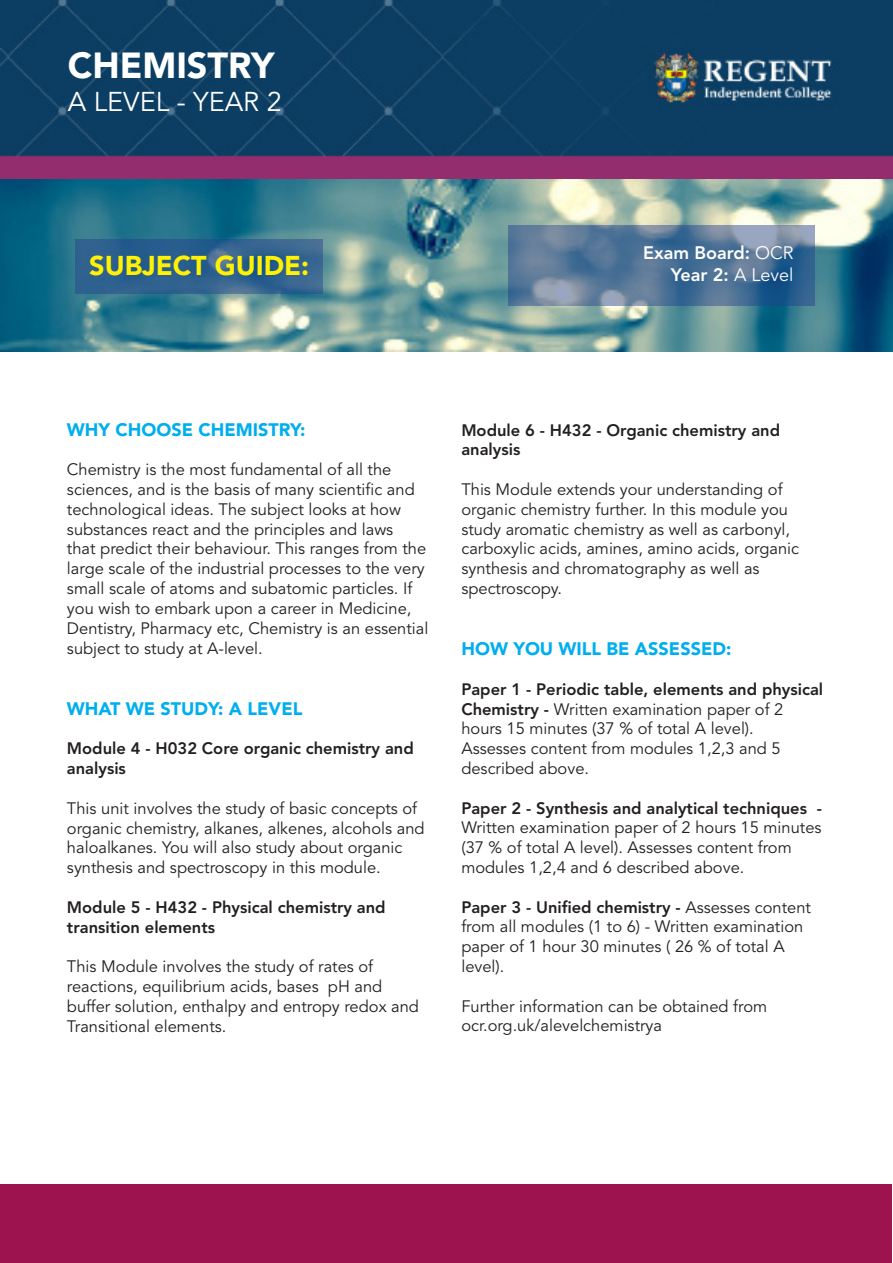
<style>
.page{position:relative;width:893px;height:1263px;background:#fff}
.page>*{position:absolute;margin:0;border:0;box-sizing:border-box;transform-origin:0 0}
.t1{font:900 36px "Avenir LT Std";color:#fff}
.t2{font:900 27px "Avenir LT Std";color:#fff101}
.t3{font:27px "Avenir LT Std";color:#fff}
.t4{font:900 18px "Avenir LT Std";color:#00aeef}
.t5{font:800 18px "Avenir LT Std";color:#fff}
.t6{font:16.5px/19.8px "Avenir LT Std";color:#231f20}
.t7{font:800 16.5px/19.8px "Avenir LT Std";color:#231f20}
.s1{font-weight:400}
.s2{font-weight:800}
</style>
<div class="page">
<img style="left:0;top:0;width:893px;height:180px">
<img style="left:0;top:180px;width:893px;height:171px">
<svg style="left:508px;top:225px;width:307px;height:81px;background:#577899"></svg>
<div style="left:1px;top:1184px;width:891px;height:79px;background:#9c1350"></div>
<svg style="left:75px;top:239px;width:247px;height:54px;background:#2f618e"></svg>
<p class="t1" style="left:68px;top:44px;width:208px">CHEMISTRY</p>
<p class="t3" style="left:68px;top:86px;width:216px">A LEVEL - YEAR 2</p>
<p class="t2" style="left:89px;top:250px;width:221px">SUBJECT GUIDE:</p>
<p class="t5" style="left:643px;top:242px;width:152px">Exam Board: <span class="s1">OCR</span></p>
<p class="t5" style="left:671px;top:264px;width:124px">Year 2: <span class="s1">A Level</span></p>
<p class="t4" style="left:67px;top:418px;width:240px">WHY CHOOSE CHEMISTRY:</p>
<p class="t6" style="left:67px;top:460px;width:363px">Chemistry is the most fundamental of all the sciences, and is the basis of many scientific and technological ideas. The subject looks at how substances react and the principles and laws<br>that predict their behaviour. This ranges from the large scale of the industrial processes to the very small scale of atoms and subatomic particles. If you wish to embark upon a career in Medicine, Dentistry, Pharmacy etc, Chemistry is an essential subject to study at A-level.</p>
<p class="t4" style="left:67px;top:697px;width:237px">WHAT WE STUDY: A LEVEL</p>
<p class="t7" style="left:67px;top:739px;width:348px">Module 4 - H032 Core organic chemistry and analysis</p>
<p class="t6" style="left:67px;top:799px;width:359px">This unit involves the study of basic concepts of organic chemistry, alkanes, alkenes, alcohols and haloalkanes. You will also study about organic synthesis and spectroscopy in this module.</p>
<p class="t7" style="left:67px;top:897px;width:320px">Module 5 - H432 - Physical chemistry and transition elements</p>
<p class="t6" style="left:67px;top:957px;width:354px">This Module involves the study of rates of reactions, equilibrium acids, bases pH and buffer solution, enthalpy and entropy redox and Transitional elements.</p>
<p class="t7" style="left:461px;top:420px;width:320px">Module 6 - H432 - Organic chemistry and analysis</p>
<p class="t6" style="left:461px;top:480px;width:339px">This Module extends your understanding of organic chemistry further. In this module you study aromatic chemistry as well as carbonyl, carboxylic acids, amines, amino acids, organic synthesis and chromatography as well as spectroscopy.</p>
<p class="t4" style="left:461px;top:638px;width:271px">HOW YOU WILL BE ASSESSED:</p>
<p class="t6" style="left:461px;top:680px;width:363px"><span class="s2">Paper 1 - Periodic table, elements and physical<br>Chemistry -</span> Written examination paper of 2 hours 15 minutes (37 % of total A level).</p>
<p class="t6" style="left:461px;top:739px;width:321px">Assesses content from modules 1,2,3 and 5 described above.</p>
<p class="t6" style="left:461px;top:798px;width:362px"><span class="s2">Paper 2 - Synthesis and analytical techniques - </span>Written examination paper of 2 hours 15 minutes (37 % of total A level). Assesses content from modules 1,2,4 and 6 described above.</p>
<p class="t6" style="left:461px;top:897px;width:351px"><span class="s2">Paper 3 - Unified chemistry -</span> Assesses content from all modules (1 to 6) - Written examination paper of 1 hour 30 minutes ( 26 % of total A level).</p>
<p class="t6" style="left:461px;top:996px;width:307px">Further information can be obtained from</p>
<p class="t6" style="left:461px;top:1016px;width:202px">ocr.org.uk/alevelchemistrya</p>
</div>
